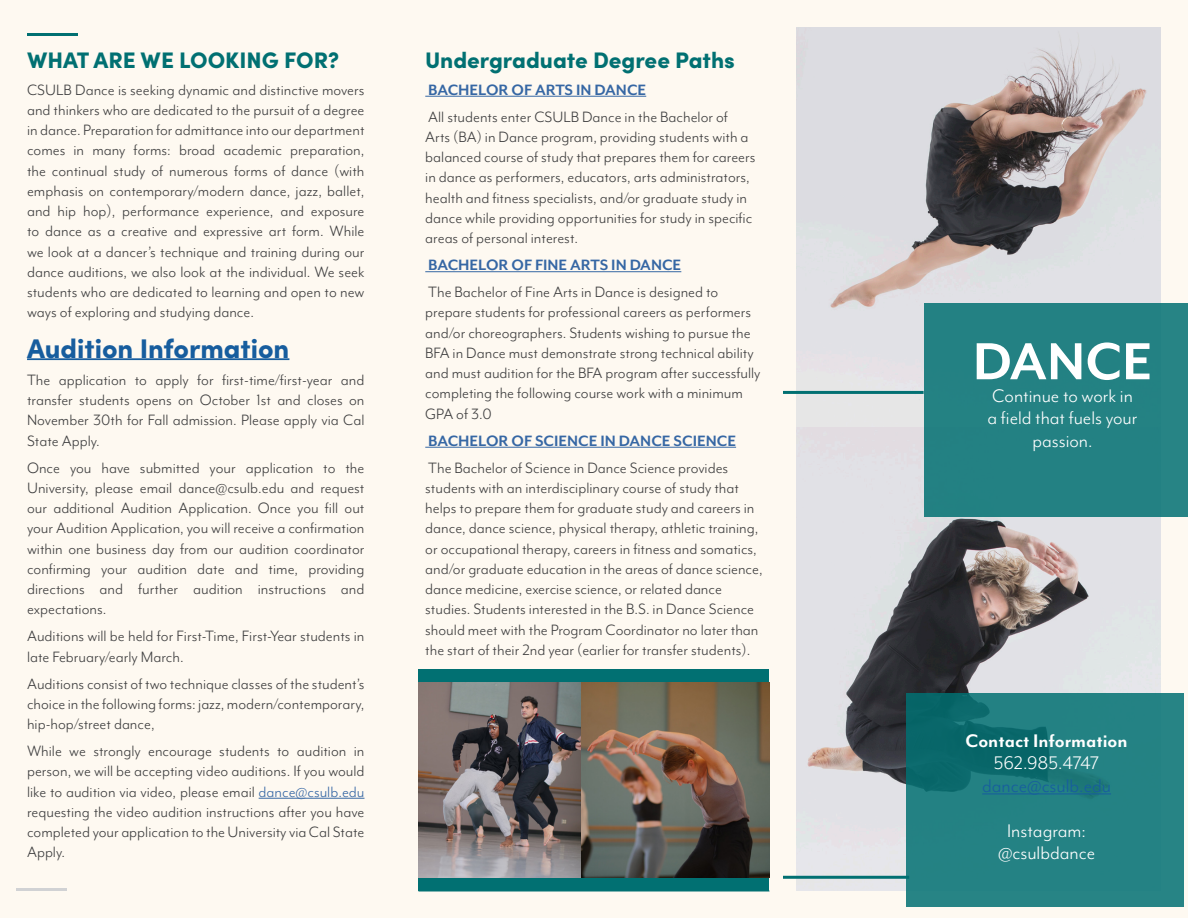
<style>
.page{position:relative;width:1188px;height:918px;background:#fef9f1}
.page>*{position:absolute;margin:0;border:0;box-sizing:border-box;transform-origin:0 0}
.body-text-white{font:700 60px "Mr Eaves Mod OT";color:#fff}
.subheader-color{font:900 27px "Sofia Pro";color:#175d9e}
.subheader-color-2{font:900 22.5px "Sofia Pro";color:#017072}
.body-text-white-2{font:21px/22.5px "Mr Eaves Mod OT";color:#fff;text-align:center}
.body-text-white-3{font:700 21px "Mr Eaves Mod OT";color:#fff}
.body-text-white-4{font:21px "Mr Eaves Mod OT";color:#175d9e}
.subheader-color-3{font:17.25px/20.2px "Mr Eaves Mod OT";color:#3e3e3f;text-align:justify}
.subheader-color-4{font:700 17.25px "Mr Eaves Mod OT";color:#3667a4}
.s1{color:#3667a4}
</style>
<div class="page">
<hr style="left:425px;top:96px;width:221px;height:1px;background:#3667a4">
<hr style="left:425px;top:271px;width:256px;height:1px;background:#3667a4">
<hr style="left:425px;top:447px;width:311px;height:1px;background:#3667a4">
<img style="left:796px;top:427px;width:365px;height:464px">
<div style="left:418px;top:670px;width:352px;height:221px;background:#017072"></div>
<hr style="left:27px;top:33px;width:50px;height:2px;background:#017072">
<img style="left:796px;top:27px;width:365px;height:400px">
<div style="left:924px;top:303px;width:264px;height:214px;background:#238183"></div>
<svg style="left:906px;top:693px;width:278px;height:214px;background:#1f7d7f"></svg>
<hr style="left:982px;top:794px;width:129px;height:1px;background:#175d9e">
<hr style="left:783px;top:391px;width:141px;height:3px;background:#017072">
<hr style="left:783px;top:876px;width:126px;height:3px;background:#017072">
<hr style="left:27px;top:358px;width:262px;height:2px;background:#175d9e">
<hr style="left:259px;top:798px;width:106px;height:1px;background:#3667a4">
<hr style="left:418px;top:891px;width:352px;height:1px;background:#017072">
<hr style="left:16px;top:888px;width:51px;height:3px;background:#d1d2d4">
<img style="left:580px;top:683px;width:190px;height:194px">
<img style="left:418px;top:683px;width:162px;height:194px">
<p class="subheader-color-2" style="left:27px;top:42px;width:314px">WHAT ARE WE LOOKING FOR?</p>
<p class="subheader-color-3" style="left:27px;top:79px;width:339px">CSULB Dance is seeking dynamic and distinctive movers and thinkers who are dedicated to the pursuit of a degree in dance. Preparation for admittance into our department comes in many forms: broad academic preparation, the continual study of numerous forms of dance (with emphasis on contemporary/modern dance, jazz, ballet, and hip hop), performance experience, and exposure to dance as a creative and expressive art form. While we look at a dancer’s technique and training during our dance auditions, we also look at the individual. We seek students who are dedicated to learning and open to new ways of exploring and studying dance.</p>
<p class="subheader-color" style="left:27px;top:327px;width:264px">Audition Information</p>
<p class="subheader-color-3" style="left:27px;top:369px;width:339px">The application to apply for first-time/first-year and transfer students opens on October 1st and closes on November 30th for Fall admission. Please apply via Cal State Apply.</p>
<p class="subheader-color-3" style="left:27px;top:457px;width:339px">Once you have submitted your application to the University, please email dance@csulb.edu and request our additional Audition Application. Once you fill out your Audition Application, you will receive a confirmation within one business day from our audition coordinator confirming your audition date and time, providing directions and further audition instructions and expectations.</p>
<p class="subheader-color-3" style="left:27px;top:626px;width:339px">Auditions will be held for First-Time, First-Year students in late February/early March.</p>
<p class="subheader-color-3" style="left:27px;top:673px;width:339px">Auditions consist of two technique classes of the student’s choice in the following forms: jazz, modern/contemporary, hip-hop/street dance,</p>
<p class="subheader-color-3" style="left:27px;top:741px;width:339px">While we strongly encourage students to audition in person, we will be accepting video auditions. If you would like to audition via video, please email <span class="s1">dance@csulb.edu </span>requesting the video audition instructions after you have completed your application to the University via Cal State Apply.</p>
<p class="subheader-color-2" style="left:425px;top:42px;width:311px">Undergraduate Degree Paths</p>
<p class="subheader-color-4" style="left:428px;top:80px;width:219px">BACHELOR OF ARTS IN DANCE</p>
<p class="subheader-color-3" style="left:425px;top:106px;width:332px;text-align:left">All students enter CSULB Dance in the Bachelor of<br>Arts (BA) in Dance program, providing students with a balanced course of study that prepares them for careers in dance as performers, educators, arts administrators, health and fitness specialists, and/or graduate study in dance while providing opportunities for study in specific areas of personal interest.</p>
<p class="subheader-color-4" style="left:428px;top:255px;width:255px">BACHELOR OF FINE ARTS IN DANCE</p>
<p class="subheader-color-3" style="left:425px;top:282px;width:337px;text-align:left">The Bachelor of Fine Arts in Dance is designed to prepare students for professional careers as performers and/or choreographers. Students wishing to pursue the BFA in Dance must demonstrate strong technical ability and must audition for the BFA program after successfully completing the following course work with a minimum GPA of 3.0</p>
<p class="subheader-color-4" style="left:428px;top:431px;width:309px">BACHELOR OF SCIENCE IN DANCE SCIENCE</p>
<p class="subheader-color-3" style="left:425px;top:457px;width:339px;text-align:left">The Bachelor of Science in Dance Science provides students with an interdisciplinary course of study that helps to prepare them for graduate study and careers in dance, dance science, physical therapy, athletic training, or occupational therapy, careers in fitness and somatics, and/or graduate education in the areas of dance science, dance medicine, exercise science, or related dance studies. Students interested in the B.S. in Dance Science should meet with the Program Coordinator no later than the start of their 2nd year (earlier for transfer students).</p>
<p class="body-text-white" style="left:973px;top:327px;width:181px">DANCE</p>
<p class="body-text-white-2" style="left:988px;top:384px;width:151px">Continue to work in a field that fuels your passion.</p>
<p class="body-text-white-3" style="left:966px;top:729px;width:164px">Contact Information</p>
<p class="body-text-white-2" style="left:994px;top:752px;width:107px">562.985.4747</p>
<p class="body-text-white-4" style="left:982px;top:774px;width:130px">dance@csulb.edu</p>
<p class="body-text-white-2" style="left:1007px;top:819px;width:80px">Instagram:</p>
<p class="body-text-white-2" style="left:998px;top:842px;width:99px">@csulbdance</p>
</div>
